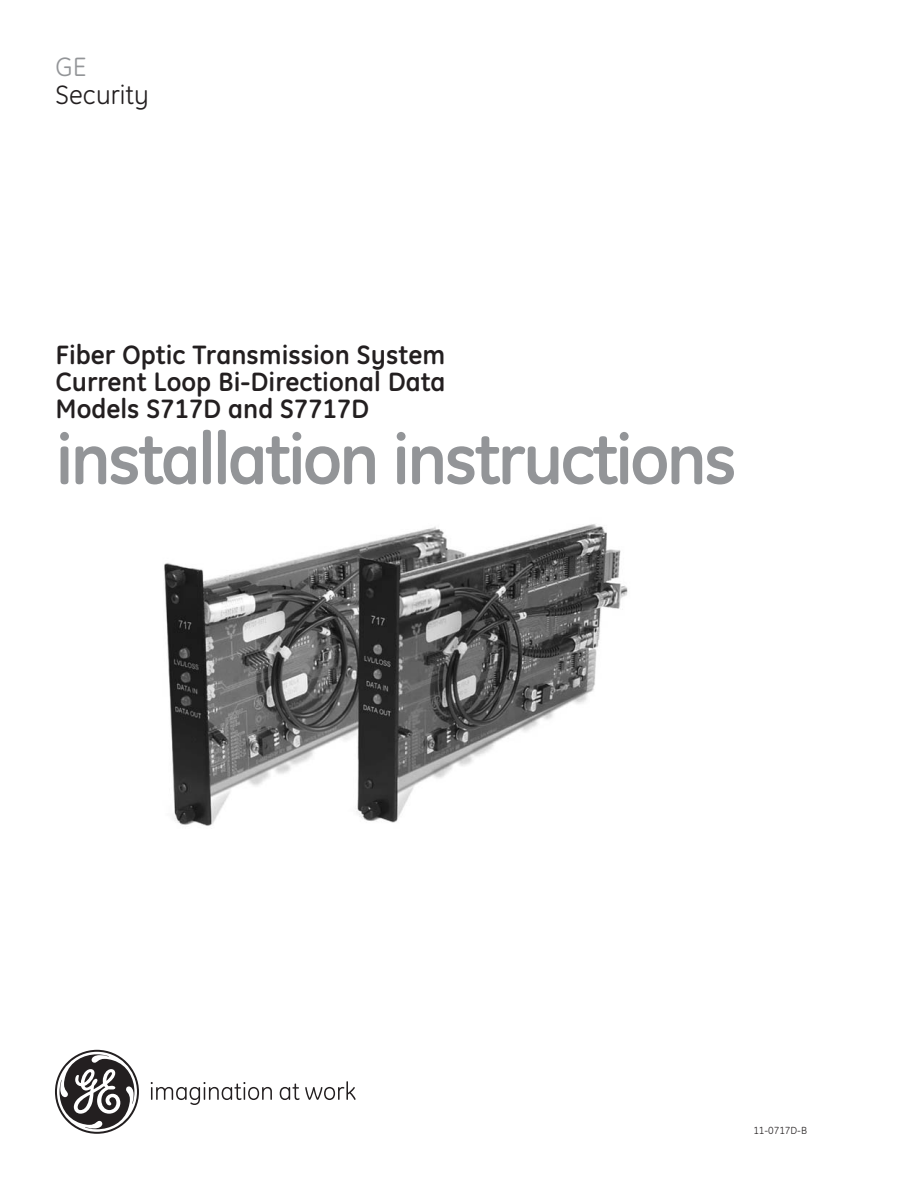
<style>
.page{position:relative;width:918px;height:1188px;background:#fff}
.page>*{position:absolute;margin:0;border:0;box-sizing:border-box;transform-origin:0 0}
.t1{font:700 72px "GE Inspira";letter-spacing:-.04em;color:#939598}
.t2{font:700 27px/27px "GE Inspira";color:#231f20;text-align:justify}
.t3{font:27px "GE Inspira";color:#231f20}
.t4{font:27px "GE Inspira";color:#939598}
.t5{font:10.5px "GE Inspira";color:#231f20}
</style>
<div class="page">
<img style="left:164px;top:524px;width:464px;height:302px">
<svg style="left:151px;top:1082px;width:121px;height:23px"></svg>
<svg style="left:280px;top:1081px;width:76px;height:19px"></svg>
<svg style="left:55px;top:1050px;width:84px;height:84px"></svg>
<p class="t4" style="left:56px;top:57px;width:32px">GE</p>
<p class="t3" style="left:56px;top:86px;width:95px">Security</p>
<p class="t2" style="left:56px;top:344px;width:392px">Fiber Optic Transmission System Current Loop Bi-Directional Data Models S717D and S7717D</p>
<h1 class="t1" style="left:56px;top:434px;width:683px">installation instructions</h1>
<p class="t5" style="left:753px;top:1127px;width:55px">11-0717D-B</p>
</div>
